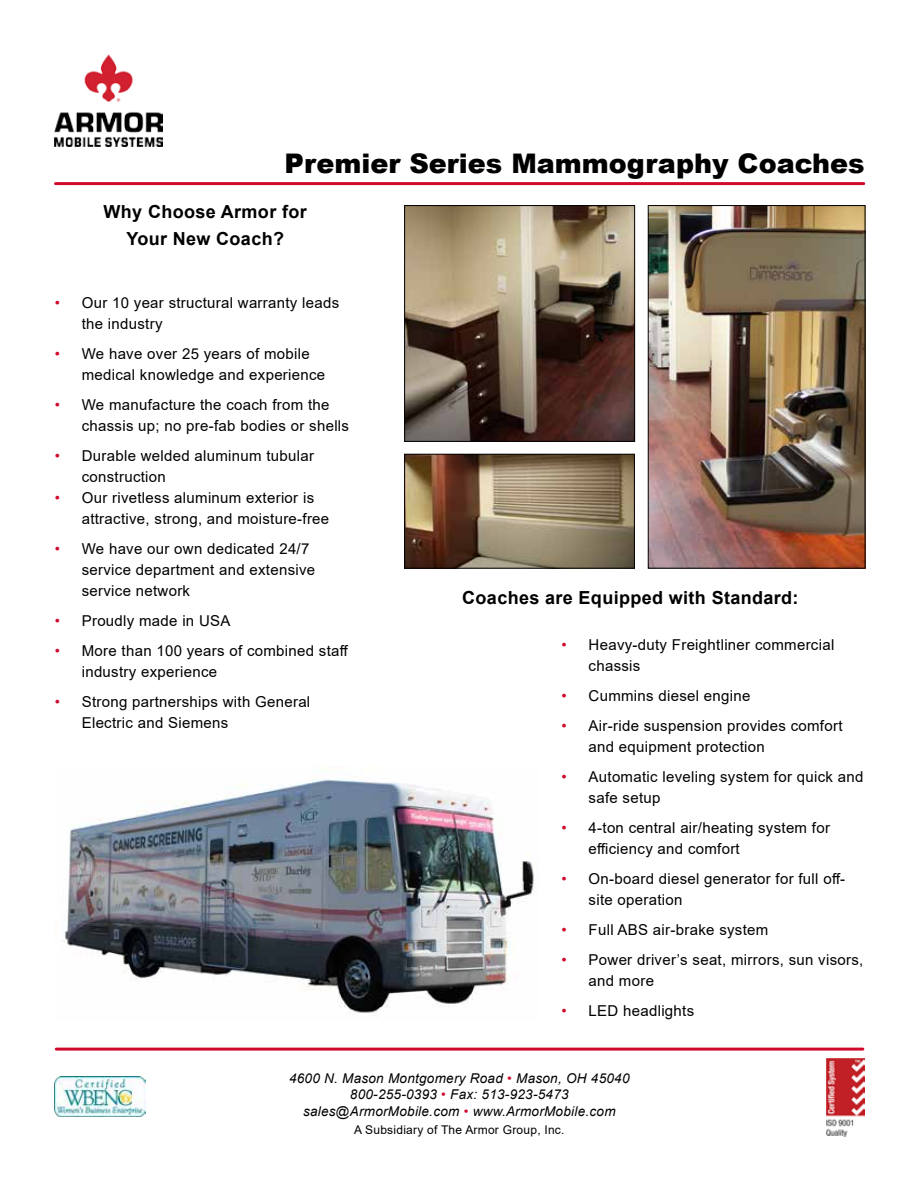
<style>
.page{position:relative;width:918px;height:1188px;background:#fff}
.page>*{position:absolute;margin:0;border:0;box-sizing:border-box;transform-origin:0 0}
.t1{font:900 27px "Arial";color:#000}
.t2{font:700 18px/27px "Arial";letter-spacing:.02em;color:#000;text-align:center}
.t3{font:15px/21px "Arial";letter-spacing:.02em;color:#000}
.t4{font:italic 13.5px/16.2px "Arial";letter-spacing:.02em;color:#000;text-align:center}
.t5{font:12px "Arial";letter-spacing:.02em;color:#000}
.s1{color:#cf0a2c}
</style>
<div class="page">
<img style="left:55px;top:54px;width:108px;height:92px">
<hr style="left:56px;top:182px;width:808px;height:3px;background:#cf0a2c">
<img style="left:406px;top:456px;width:227px;height:110px">
<div style="left:404px;top:454px;width:231px;height:114px;border:1px solid #000"></div>
<img style="left:650px;top:207px;width:213px;height:359px">
<div style="left:648px;top:205px;width:217px;height:363px;border:1px solid #000"></div>
<img style="left:62px;top:768px;width:473px;height:248px">
<img style="left:406px;top:207px;width:227px;height:233px">
<div style="left:404px;top:205px;width:231px;height:237px;border:1px solid #000"></div>
<hr style="left:56px;top:1048px;width:807px;height:3px;background:#cf0a2c">
<img style="left:54px;top:1076px;width:92px;height:40px">
<img style="left:826px;top:1058px;width:38px;height:78px">
<h1 class="t1" style="left:285px;top:144px;width:582px">Premier Series Mammography Coaches</h1>
<p class="t2" style="left:104px;top:199px;width:205px">Why Choose Armor for<br>Your New Coach?</p>
<p class="t3" style="left:82px;top:292px;width:259px;text-indent:-27px"><span class="s1">•</span> Our 10 year structural warranty leads the industry</p>
<p class="t3" style="left:82px;top:343px;width:245px;text-indent:-27px"><span class="s1">•</span> We have over 25 years of mobile medical knowledge and experience</p>
<p class="t3" style="left:82px;top:394px;width:269px;text-indent:-27px"><span class="s1">•</span> We manufacture the coach from the chassis up; no pre-fab bodies or shells</p>
<p class="t3" style="left:82px;top:445px;width:234px;text-indent:-27px"><span class="s1">•</span> Durable welded aluminum tubular construction</p>
<p class="t3" style="left:82px;top:487px;width:249px;text-indent:-27px"><span class="s1">•</span> Our rivetless aluminum exterior is attractive, strong, and moisture-free</p>
<p class="t3" style="left:82px;top:538px;width:235px;text-indent:-27px"><span class="s1">•</span> We have our own dedicated 24/7 service department and extensive service network</p>
<p class="t3" style="left:55px;top:610px;width:177px"><span class="s1">•</span> Proudly made in USA</p>
<p class="t3" style="left:82px;top:640px;width:268px;text-indent:-27px"><span class="s1">•</span> More than 100 years of combined staff industry experience</p>
<p class="t3" style="left:82px;top:691px;width:230px;text-indent:-27px"><span class="s1">•</span> Strong partnerships with General<br>Electric and Siemens</p>
<p class="t2" style="left:462px;top:585px;width:338px">Coaches are Equipped with Standard:</p>
<p class="t3" style="left:589px;top:634px;width:247px;text-indent:-27px"><span class="s1">•</span> Heavy-duty Freightliner commercial chassis</p>
<p class="t3" style="left:562px;top:685px;width:190px"><span class="s1">•</span> Cummins diesel engine</p>
<p class="t3" style="left:589px;top:715px;width:255px;text-indent:-27px"><span class="s1">•</span> Air-ride suspension provides comfort and equipment protection</p>
<p class="t3" style="left:589px;top:766px;width:276px;text-indent:-27px"><span class="s1">•</span> Automatic leveling system for quick and safe setup</p>
<p class="t3" style="left:589px;top:817px;width:243px;text-indent:-27px"><span class="s1">•</span> 4-ton central air/heating system for efficiency and comfort</p>
<p class="t3" style="left:589px;top:868px;width:258px;text-indent:-27px"><span class="s1">•</span> On-board diesel generator for full off&shy;site operation</p>
<p class="t3" style="left:562px;top:919px;width:208px"><span class="s1">•</span> Full ABS air-brake system</p>
<p class="t3" style="left:589px;top:949px;width:276px;text-indent:-27px"><span class="s1">•</span> Power driver’s seat, mirrors, sun visors, and more</p>
<p class="t3" style="left:562px;top:1000px;width:134px"><span class="s1">•</span> LED headlights</p>
<p class="t4" style="left:289px;top:1071px;width:342px">4600 N. Mason Montgomery Road <span class="s1">•</span> Mason, OH 45040<br>800-255-0393 <span class="s1">•</span> Fax: 513-923-5473 sales@ArmorMobile.com <span class="s1">•</span> www.ArmorMobile.com</p>
<p class="t5" style="left:354px;top:1121px;width:212px">A Subsidiary of The Armor Group, Inc.</p>
</div>
